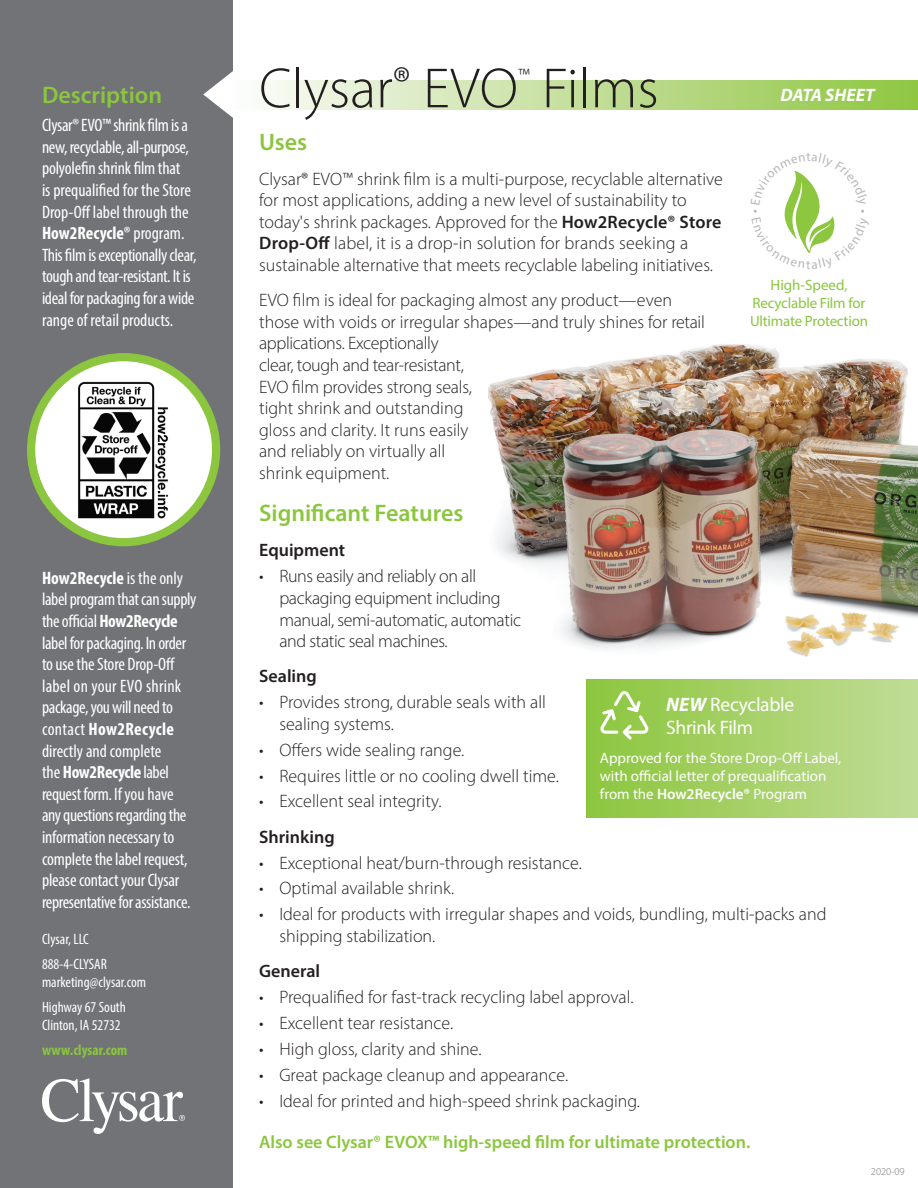
<style>
.page{position:relative;width:918px;height:1188px;background:#fff}
.page>*{position:absolute;margin:0;border:0;box-sizing:border-box;transform-origin:0 0}
.Data-Sheet_Title{font:300 57px "Myriad Pro";color:#231f20}
.Data-Sheet_Subhead{font:600 24px "Myriad Pro";color:#8bc63e}
.Data-Sheet_Title-2{font:300 21px "Myriad Pro";color:#231f20;scale:.95 1}
.Fine-Print{font:19.5px/23.4px "Myriad Pro";letter-spacing:-.015em;color:#fff}
.Data-Sheet_Body{font:300 18px/21.6px "Myriad Pro";color:#231f20}
.Description_Body{font:condensed 18px/21.6px "Myriad Pro";letter-spacing:-.02em;color:#fff}
.Data-Sheet_Body-2{font:300 18px/21.6px "Myriad Pro";letter-spacing:-.02em;color:#231f20}
.t1{font:600 18px "Myriad Pro";color:#8bc63e}
.Features_Subhead{font:600 18px "Myriad Pro";color:#231f20}
.Data-Sheet_Corner-Ti{font:italic 700 18px "Myriad Pro";color:#fff}
.Fine-Print-2{font:15px/18px "Myriad Pro";color:#fff}
.t2{font:condensed 15px/18px "Myriad Pro";color:#fff}
.Fine-Print-3{font:15px/18px "Myriad Pro";letter-spacing:-.015em;color:#8bc63e;text-align:center}
.t3{font:700 condensed 15px "Myriad Pro";color:#8bc63e}
.t4{font:300 10.5px "Myriad Pro";color:#717376}
.s1{font-weight:700}
.s2{font-weight:600}
.s3{font-weight:700;font-style:italic}
</style>
<div class="page">
<img style="left:489px;top:344px;width:429px;height:312px">
<div style="left:227px;top:80px;width:691px;height:29px;background:linear-gradient(to right,#fcfcfc,#8ec541)"></div>
<div style="left:0;top:0;width:232px;height:1188px;background:#717376"></div>
<svg style="left:42px;top:1078px;width:143px;height:56px"></svg>
<div style="left:586px;top:680px;width:332px;height:138px;background:linear-gradient(to right,#8cc63d,#c1dc96)"></div>
<svg style="left:597px;top:688px;width:52px;height:55px;background:#a5d268"></svg>
<div style="left:31px;top:357px;width:185px;height:185px;background:#fff;border-radius:50%"></div>
<div style="left:27px;top:353px;width:193px;height:193px;border:8px solid #8bc63e;border-radius:50%"></div>
<img style="left:78px;top:381px;width:90px;height:138px">
<svg style="left:203px;top:70px;width:31px;height:48px"></svg>
<svg style="left:753px;top:170px;width:111px;height:83px"></svg>
<p class="Data-Sheet_Subhead" style="left:42px;top:79px;width:122px">Description</p>
<p class="Description_Body" style="left:42px;top:114px;width:156px">Clysar® EVO™ shrink film is a new, recyclable, all-purpose, polyolefin shrink film that<br>is prequalified for the Store<br>Drop-Off label through the<br><span class="s1">How2Recycle</span><span class="s2">®</span> program.<br>This film is exceptionally clear, tough and tear-resistant. It is ideal for packaging for a wide range of retail products.</p>
<p class="Description_Body" style="left:42px;top:567px;width:156px"><span class="s1">How2Recycle</span> is the only label program that can supply the official <span class="s1">How2Recycle </span>label for packaging. In order to use the Store Drop-Off label on your EVO shrink package, you will need to contact <span class="s1">How2Recycle </span>directly and complete<br>the <span class="s1">How2Recycle</span> label request form. If you have any questions regarding the information necessary to complete the label request, please contact your Clysar representative for assistance.</p>
<p class="t2" style="left:42px;top:930px;width:48px">Clysar, LLC</p>
<p class="t2" style="left:42px;top:955px;width:106px">888-4-CLYSAR marketing@clysar.com</p>
<p class="t2" style="left:42px;top:998px;width:85px">Highway 67 South<br>Clinton, IA 52732</p>
<p class="t3" style="left:42px;top:1040px;width:87px">www.clysar.com</p>
<p class="Data-Sheet_Title" style="left:259px;top:54px;width:401px">Clysar<sup>®</sup> EVO Films</p>
<p class="Data-Sheet_Title-2" style="left:518px;top:63px;width:14px">™</p>
<p class="Data-Sheet_Corner-Ti" style="left:780px;top:84px;width:96px">DATA SHEET</p>
<p class="Data-Sheet_Subhead" style="left:259px;top:126px;width:50px">Uses</p>
<p class="Data-Sheet_Body" style="left:259px;top:168px;width:465px">Clysar® EVO™ shrink film is a multi-purpose, recyclable alternative for most applications, adding a new level of sustainability to today's shrink packages. Approved for the <span class="s2">How2Recycle® Store Drop-Off</span> label, it is a drop-in solution for brands seeking a sustainable alternative that meets recyclable labeling initiatives.</p>
<p class="Data-Sheet_Body" style="left:259px;top:289px;width:447px">EVO film is ideal for packaging almost any product—even those with voids or irregular shapes—and truly shines for retail applications. Exceptionally<br>clear, tough and tear-resistant,<br>EVO film provides strong seals,<br>tight shrink and outstanding<br>gloss and clarity. It runs easily<br>and reliably on virtually all<br>shrink equipment.</p>
<p class="Data-Sheet_Subhead" style="left:259px;top:498px;width:206px">Significant Features</p>
<p class="Features_Subhead" style="left:259px;top:539px;width:88px">Equipment</p>
<p class="Data-Sheet_Body-2" style="left:279px;top:565px;width:243px;text-indent:-20px">• Runs easily and reliably on all packaging equipment including manual, semi-automatic, automatic and static seal machines.</p>
<p class="Features_Subhead" style="left:259px;top:665px;width:59px">Sealing</p>
<p class="Data-Sheet_Body" style="left:279px;top:691px;width:268px;text-indent:-20px">• Provides strong, durable seals with all sealing systems.</p>
<p class="Data-Sheet_Body" style="left:259px;top:739px;width:207px">• Offers wide sealing range.</p>
<p class="Data-Sheet_Body" style="left:259px;top:765px;width:301px">• Requires little or no cooling dwell time.</p>
<p class="Data-Sheet_Body" style="left:259px;top:791px;width:184px">• Excellent seal integrity.</p>
<p class="Features_Subhead" style="left:259px;top:825px;width:77px">Shrinking</p>
<p class="Data-Sheet_Body" style="left:259px;top:852px;width:324px">• Exceptional heat/burn-through resistance.</p>
<p class="Data-Sheet_Body" style="left:259px;top:877px;width:197px">• Optimal available shrink.</p>
<p class="Data-Sheet_Body" style="left:279px;top:903px;width:549px;text-indent:-20px">• Ideal for products with irregular shapes and voids, bundling, multi-packs and shipping stabilization.</p>
<p class="Features_Subhead" style="left:259px;top:960px;width:62px">General</p>
<p class="Data-Sheet_Body" style="left:259px;top:986px;width:376px">• Prequalified for fast-track recycling label approval.</p>
<p class="Data-Sheet_Body" style="left:259px;top:1012px;width:196px">• Excellent tear resistance.</p>
<p class="Data-Sheet_Body" style="left:259px;top:1038px;width:224px">• High gloss, clarity and shine.</p>
<p class="Data-Sheet_Body" style="left:259px;top:1064px;width:311px">• Great package cleanup and appearance.</p>
<p class="Data-Sheet_Body" style="left:259px;top:1090px;width:382px">• Ideal for printed and high-speed shrink packaging.</p>
<p class="t1" style="left:259px;top:1131px;width:493px">Also see Clysar® EVOX™ high-speed film for ultimate protection.</p>
<p class="Fine-Print-3" style="left:750px;top:276px;width:119px">High-Speed,<br>Recyclable Film for<br>Ultimate Protection</p>
<p class="Fine-Print" style="left:666px;top:692px;width:130px"><span class="s3">NEW</span> Recyclable<br>Shrink Film</p>
<p class="Fine-Print-2" style="left:600px;top:749px;width:243px">Approved for the Store Drop-Off Label, with official letter of prequalification from the <span class="s2">How2Recycle®</span> Program</p>
<p class="t4" style="left:871px;top:1165px;width:35px">2020-09</p>
</div>
